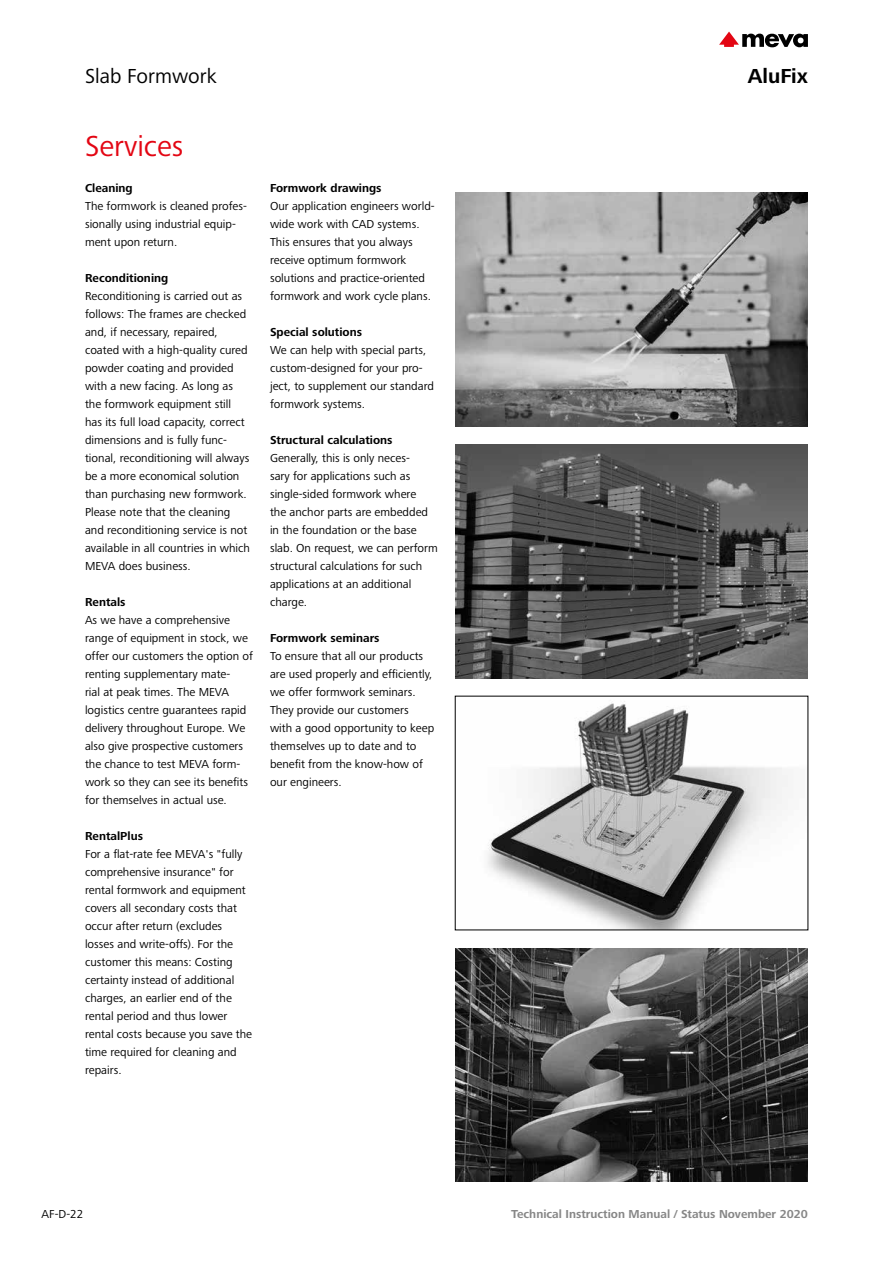
<style>
.page{position:relative;width:893px;height:1263px;background:#fff}
.page>*{position:absolute;margin:0;border:0;box-sizing:border-box;transform-origin:0 0}
.t1{font:30px "Frutiger Next LTW1 G";color:#e30613}
.t2{font:21px "Frutiger Next LTW1 G";color:#000}
.t3{font:700 21px "Frutiger Next LTW1 G";color:#000}
.t4{font:12px/18px "Frutiger Next LTW1 G";color:#000}
.t5{font:700 12px "Frutiger Next LTW1 G";color:#000}
.t6{font:700 12px "Frutiger Next LTW1 G";color:#878787}
</style>
<div class="page">
<img style="left:487px;top:701px;width:301px;height:227px">
<img style="left:455px;top:948px;width:353px;height:234px">
<img style="left:456px;top:444px;width:352px;height:234px">
<img style="left:455px;top:192px;width:353px;height:234px">
<svg style="left:719px;top:32px;width:89px;height:15px"></svg>
<h2 class="t2" style="left:85px;top:64px;width:133px">Slab Formwork</h2>
<h1 class="t1" style="left:85px;top:129px;width:100px">Services</h1>
<p class="t5" style="left:85px;top:181px;width:49px">Cleaning</p>
<p class="t4" style="left:85px;top:197px;width:163px">The formwork is cleaned profes&shy;sionally using industrial equip&shy;ment upon return.</p>
<p class="t5" style="left:85px;top:271px;width:85px">Reconditioning</p>
<p class="t4" style="left:85px;top:287px;width:166px">Reconditioning is carried out as follows: The frames are checked and, if necessary, repaired, coated with a high-quality cured powder coating and provided with a new facing. As long as the formwork equipment still has its full load capacity, correct dimensions and is fully func&shy;tional, reconditioning will always be a more economical solution than purchasing new formwork.<br>Please note that the cleaning and reconditioning service is not available in all countries in which<br>MEVA does business.</p>
<p class="t5" style="left:85px;top:595px;width:42px">Rentals</p>
<p class="t4" style="left:85px;top:611px;width:169px">As we have a comprehensive range of equipment in stock, we offer our customers the option of renting supplementary mate-<br>rial at peak times. The MEVA logistics centre guarantees rapid delivery throughout Europe. We also give prospective customers the chance to test MEVA form&shy;work so they can see its benefits for themselves in actual use.</p>
<p class="t5" style="left:85px;top:829px;width:59px">RentalPlus</p>
<p class="t4" style="left:85px;top:845px;width:169px">For a flat-rate fee MEVA's "fully comprehensive insurance" for rental formwork and equipment covers all secondary costs that occur after return (excludes losses and write-offs). For the customer this means: Costing certainty instead of additional charges, an earlier end of the rental period and thus lower rental costs because you save the time required for cleaning and repairs.</p>
<p class="t5" style="left:270px;top:181px;width:113px">Formwork drawings</p>
<p class="t4" style="left:270px;top:197px;width:166px">Our application engineers world&shy;wide work with CAD systems.<br>This ensures that you always receive optimum formwork solutions and practice-oriented formwork and work cycle plans.</p>
<p class="t5" style="left:270px;top:325px;width:94px">Special solutions</p>
<p class="t4" style="left:270px;top:341px;width:165px">We can help with special parts, custom-designed for your pro&shy;ject, to supplement our standard formwork systems.</p>
<p class="t5" style="left:270px;top:433px;width:124px">Structural calculations</p>
<p class="t4" style="left:270px;top:449px;width:169px">Generally, this is only neces-<br>sary for applications such as single-sided formwork where<br>the anchor parts are embedded in the foundation or the base slab. On request, we can perform structural calculations for such applications at an additional charge.</p>
<p class="t5" style="left:270px;top:631px;width:111px">Formwork seminars</p>
<p class="t4" style="left:270px;top:647px;width:166px">To ensure that all our products are used properly and efficiently, we offer formwork seminars.<br>They provide our customers<br>with a good opportunity to keep themselves up to date and to benefit from the know-how of our engineers.</p>
<h2 class="t3" style="left:748px;top:64px;width:62px">AluFix</h2>
<p class="t4" style="left:42px;top:1205px;width:43px">AF-D-22</p>
<p class="t6" style="left:511px;top:1207px;width:298px">Technical Instruction Manual / Status November 2020</p>
</div>
